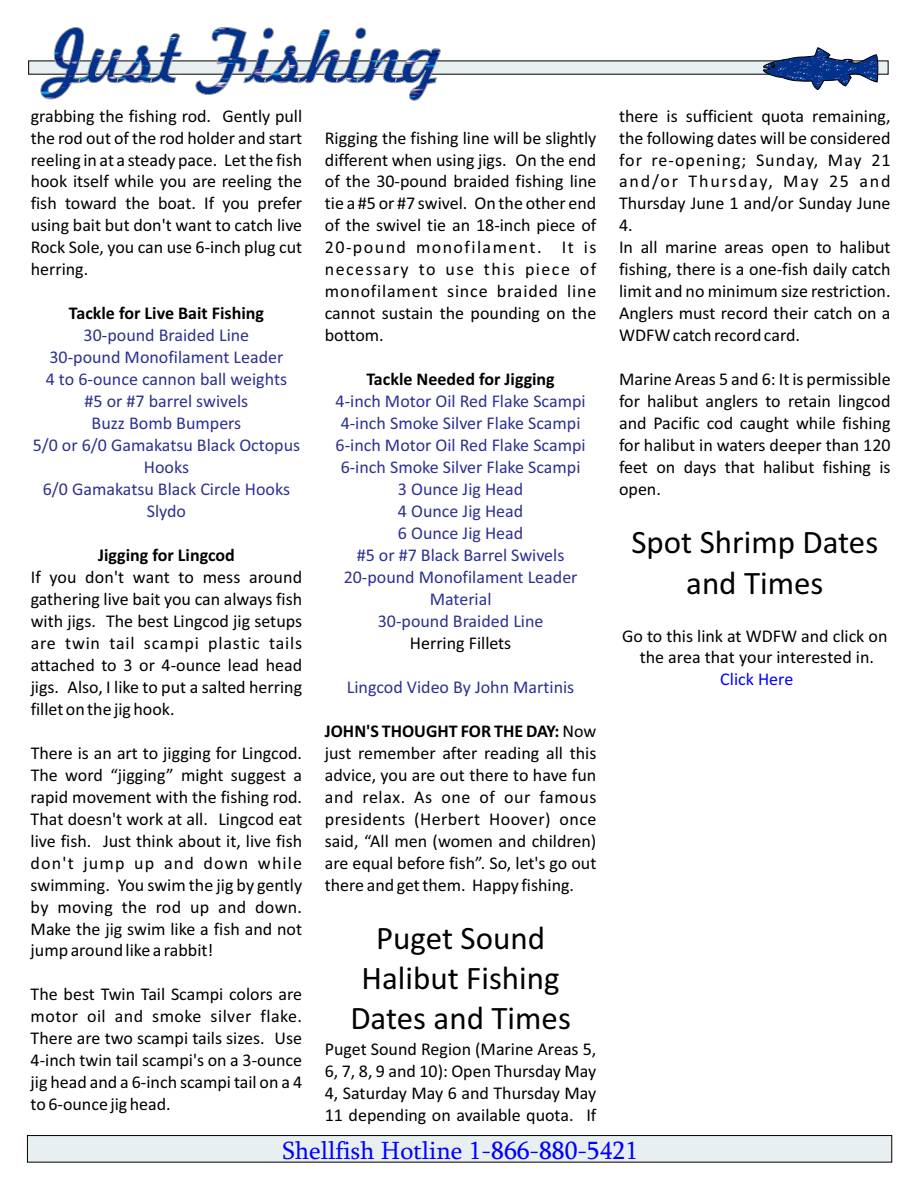
<style>
.page{position:relative;width:918px;height:1188px;background:#fff}
.page>*{position:absolute;margin:0;border:0;box-sizing:border-box;transform-origin:0 0}
.t1{font:33px/40.3px "Calibri";color:#000;text-align:center}
.t2{font:25.5px "Sylfaen";color:#00f}
.t3{font:18px/21.9px "Calibri";color:#000;text-align:justify}
.t4{font:18px/21.9px "Calibri";color:#2e3092;text-align:center}
.t5{font:700 18px "Calibri";color:#000}
.t6{font:18px "Calibri";color:#00f}
.s1{font-weight:700}
</style>
<div class="page">
<div style="left:27px;top:1135px;width:865px;height:27px;background:#e8eff0;border:1px solid #000"></div>
<div style="left:28px;top:61px;width:860px;height:13px;background:#e8f0f1"></div>
<svg style="left:41px;top:27px;width:400px;height:74px"></svg>
<svg style="left:763px;top:47px;width:115px;height:43px"></svg>
<p class="t3" style="left:31px;top:106px;width:273px">grabbing the fishing rod. Gently pull the rod out of the rod holder and start reeling in at a steady pace. Let the fish hook itself while you are reeling the fish toward the boat. If you prefer using bait but don't want to catch live Rock Sole, you can use 6-inch plug cut herring.</p>
<p class="t5" style="left:69px;top:306px;width:197px">Tackle for Live Bait Fishing</p>
<p class="t4" style="left:33px;top:326px;width:269px">30-pound Braided Line<br>30-pound Monofilament Leader<br>4 to 6-ounce cannon ball weights<br>#5 or #7 barrel swivels<br>Buzz Bomb Bumpers<br>5/0 or 6/0 Gamakatsu Black Octopus<br>Hooks<br>6/0 Gamakatsu Black Circle Hooks<br>Slydo</p>
<p class="t5" style="left:98px;top:548px;width:138px">Jigging for Lingcod</p>
<p class="t3" style="left:31px;top:568px;width:273px">If you don't want to mess around gathering live bait you can always fish with jigs. The best Lingcod jig setups are twin tail scampi plastic tails attached to 3 or 4-ounce lead head jigs. Also, I like to put a salted herring fillet on the jig hook.</p>
<p class="t3" style="left:31px;top:743px;width:273px">There is an art to jigging for Lingcod.<br>The word “jigging” might suggest a rapid movement with the fishing rod.<br>That doesn't work at all. Lingcod eat live fish. Just think about it, live fish don't jump up and down while swimming. You swim the jig by gently by moving the rod up and down.<br>Make the jig swim like a fish and not jump around like a rabbit!</p>
<p class="t3" style="left:31px;top:985px;width:273px">The best Twin Tail Scampi colors are motor oil and smoke silver flake.<br>There are two scampi tails sizes. Use 4-inch twin tail scampi's on a 3-ounce jig head and a 6-inch scampi tail on a 4 to 6-ounce jig head.</p>
<p class="t3" style="left:325px;top:128px;width:273px">Rigging the fishing line will be slightly different when using jigs. On the end of the 30-pound braided fishing line tie a #5 or #7 swivel. On the other end of the swivel tie an 18-inch piece of 20-pound monofilament. It is necessary to use this piece of monofilament since braided line cannot sustain the pounding on the bottom.</p>
<p class="t5" style="left:366px;top:372px;width:190px">Tackle Needed for Jigging</p>
<p class="t4" style="left:336px;top:392px;width:252px">4-inch Motor Oil Red Flake Scampi<br>4-inch Smoke Silver Flake Scampi<br>6-inch Motor Oil Red Flake Scampi<br>6-inch Smoke Silver Flake Scampi<br>3 Ounce Jig Head<br>4 Ounce Jig Head<br>6 Ounce Jig Head<br>#5 or #7 Black Barrel Swivels<br>20-pound Monofilament Leader<br>Material<br>30-pound Braided Line</p>
<p class="t3" style="left:410px;top:633px;width:103px">Herring Fillets</p>
<p class="t4" style="left:347px;top:677px;width:229px">Lingcod Video By John Martinis</p>
<p class="t3" style="left:325px;top:721px;width:273px"><span class="s1">JOHN'S THOUGHT FOR THE DAY:</span> Now just remember after reading all this advice, you are out there to have fun and relax. As one of our famous presidents (Herbert Hoover) once said, “All men (women and children) are equal before fish”. So, let's go out there and get them. Happy fishing.</p>
<h1 class="t1" style="left:350px;top:920px;width:222px">Puget Sound<br>Halibut Fishing<br>Dates and Times</h1>
<p class="t3" style="left:325px;top:1040px;width:273px">Puget Sound Region (Marine Areas 5, 6, 7, 8, 9 and 10): Open Thursday May 4, Saturday May 6 and Thursday May 11 depending on available quota. If</p>
<p class="t3" style="left:619px;top:106px;width:273px;text-align:left">there is sufficient quota remaining, the following dates will be considered for re-opening; Sunday, May 21 and/or Thursday, May 25 and<br>Thursday June 1 and/or Sunday June<br>4.<br>In all marine areas open to halibut fishing, there is a one-fish daily catch limit and no minimum size restriction.<br>Anglers must record their catch on a<br>WDFW catch record card.</p>
<p class="t3" style="left:619px;top:370px;width:273px">Marine Areas 5 and 6: It is permissible for halibut anglers to retain lingcod and Pacific cod caught while fishing for halibut in waters deeper than 120 feet on days that halibut fishing is open.</p>
<h1 class="t1" style="left:631px;top:525px;width:248px">Spot Shrimp Dates and Times</h1>
<p class="t3" style="left:622px;top:626px;width:267px;text-align:center">Go to this link at WDFW and click on the area that your interested in.</p>
<p class="t6" style="left:720px;top:672px;width:75px">Click Here</p>
<h2 class="t2" style="left:282px;top:1140px;width:357px">Shellfish Hotline 1-866-880-5421</h2>
</div>
